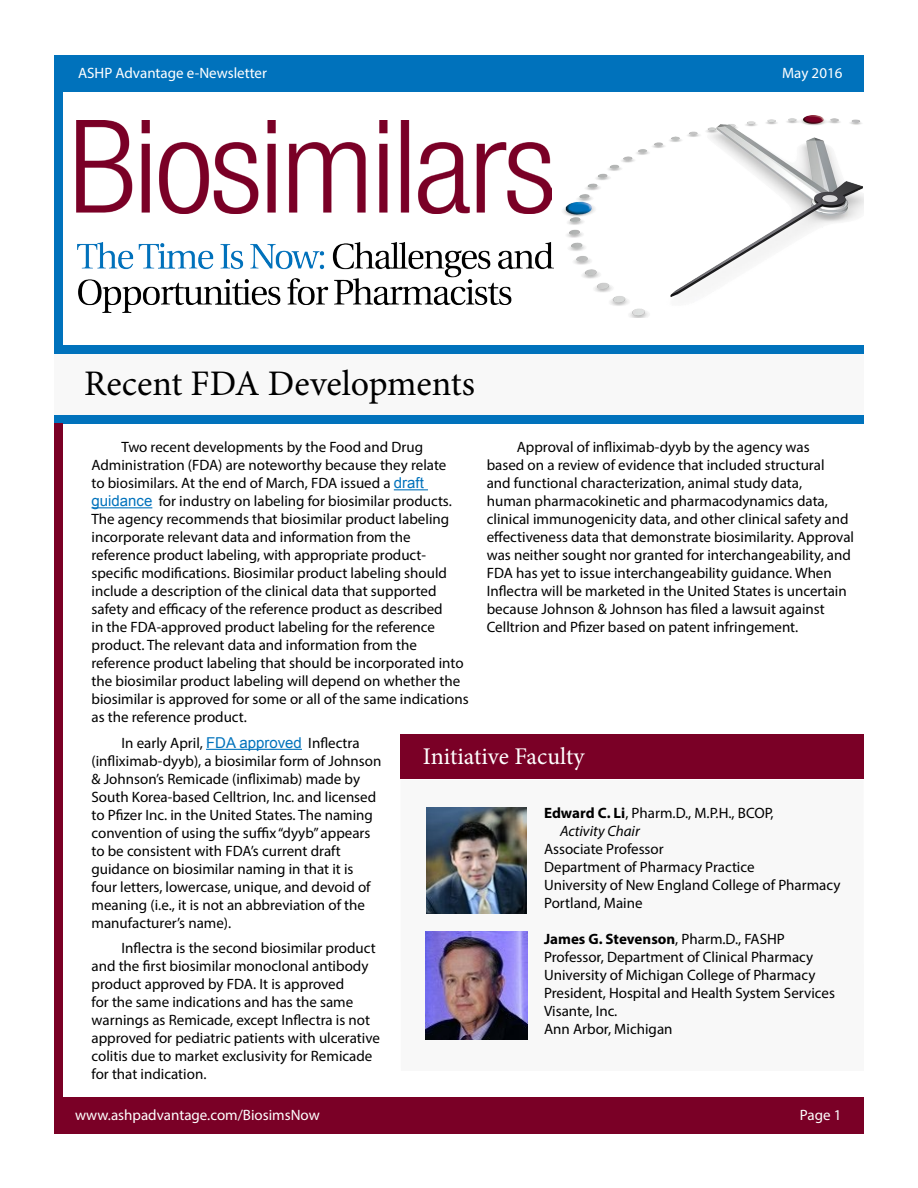
<style>
.page{position:relative;width:918px;height:1188px;background:#fff}
.page>*{position:absolute;margin:0;border:0;box-sizing:border-box;transform-origin:0 0}
.t1{font:36px "Minion Pro";color:#000}
.t2{font:24px "Minion Pro";color:#fff}
.t3{font:15px/18px "Myriad Pro";color:#000}
.t4{font:15px "Myriad Pro";color:#fff}
.s1{font-family:"Arial";color:#0072bc}
.s2{font-weight:700}
.s3{font-style:italic}
</style>
<div class="page">
<img style="left:563px;top:116px;width:301px;height:201px">
<img style="left:76px;top:120px;width:475px;height:94px">
<img style="left:78px;top:243px;width:475px;height:70px">
<div style="left:54px;top:55px;width:810px;height:37px;background:#0072bc"></div>
<hr style="left:394px;top:489px;width:34px;height:1px;background:#0072bc">
<hr style="left:92px;top:507px;width:60px;height:1px;background:#0072bc">
<hr style="left:206px;top:749px;width:96px;height:1px;background:#0072bc">
<div style="left:54px;top:354px;width:810px;height:61px;background:#f8f8f8"></div>
<div style="left:63px;top:345px;width:801px;height:9px;background:#0072bc"></div>
<div style="left:54px;top:415px;width:810px;height:9px;background:#0072bc"></div>
<div style="left:54px;top:1097px;width:810px;height:37px;background:#7a0026"></div>
<div style="left:54px;top:92px;width:9px;height:262px;background:#0072bc"></div>
<div style="left:54px;top:424px;width:9px;height:673px;background:#7a0026"></div>
<div style="left:400px;top:734px;width:464px;height:44px;background:#7a0026"></div>
<div style="left:400px;top:780px;width:464px;height:291px;background:#f8f8f8"></div>
<img style="left:426px;top:807px;width:101px;height:107px">
<img style="left:425px;top:931px;width:103px;height:109px">
<p class="t4" style="left:78px;top:63px;width:191px">ASHP Advantage e-Newsletter</p>
<p class="t4" style="left:782px;top:63px;width:62px">May 2016</p>
<h1 class="t1" style="left:84px;top:360px;width:393px">Recent FDA Developments</h1>
<p class="t3" style="left:487px;top:438px;width:369px;text-indent:30px">Approval of infliximab-dyyb by the agency was<br>based on a review of evidence that included structural<br>and functional characterization, animal study data,<br>human pharmacokinetic and pharmacodynamics data, clinical immunogenicity data, and other clinical safety and effectiveness data that demonstrate biosimilarity. Approval was neither sought nor granted for interchangeability, and FDA has yet to issue interchangeability guidance. When Inflectra will be marketed in the United States is uncertain because Johnson &amp; Johnson has filed a lawsuit against Celltrion and Pfizer based on patent infringement.</p>
<p class="t3" style="left:92px;top:438px;width:379px;text-indent:30px">Two recent developments by the Food and Drug Administration (FDA) are noteworthy because they relate<br>to biosimilars. At the end of March, FDA issued a <span class="s1">draft guidance</span> for industry on labeling for biosimilar products.<br>The agency recommends that biosimilar product labeling incorporate relevant data and information from the reference product labeling, with appropriate product&shy;specific modifications. Biosimilar product labeling should include a description of the clinical data that supported safety and efficacy of the reference product as described<br>in the FDA-approved product labeling for the reference product. The relevant data and information from the reference product labeling that should be incorporated into the biosimilar product labeling will depend on whether the biosimilar is approved for some or all of the same indications as the reference product.</p>
<p class="t3" style="left:92px;top:733px;width:291px;text-indent:30px">In early April, <span class="s1">FDA approved</span> Inflectra (infliximab-dyyb), a biosimilar form of Johnson &amp; Johnson’s Remicade (infliximab) made by South Korea-based Celltrion, Inc. and licensed to Pfizer Inc. in the United States. The naming convention of using the suffix “dyyb” appears to be consistent with FDA’s current draft guidance on biosimilar naming in that it is four letters, lowercase, unique, and devoid of meaning (i.e., it is not an abbreviation of the manufacturer’s name).</p>
<p class="t3" style="left:92px;top:939px;width:290px;text-indent:30px">Inflectra is the second biosimilar product and the first biosimilar monoclonal antibody product approved by FDA. It is approved<br>for the same indications and has the same warnings as Remicade, except Inflectra is not approved for pediatric patients with ulcerative colitis due to market exclusivity for Remicade for that indication.</p>
<h2 class="t2" style="left:423px;top:741px;width:163px">Initiative Faculty</h2>
<p class="t3" style="left:560px;top:804px;width:215px;text-indent:-16px"><span class="s2">Edward C. Li</span>, Pharm.D., M.P.H., BCOP,<br><span class="s3">Activity Chair</span></p>
<p class="t3" style="left:544px;top:840px;width:298px">Associate Professor<br>Department of Pharmacy Practice<br>University of New England College of Pharmacy<br>Portland, Maine</p>
<p class="t3" style="left:544px;top:930px;width:292px"><span class="s2">James G. Stevenson</span>, Pharm.D., FASHP Professor, Department of Clinical Pharmacy University of Michigan College of Pharmacy President, Hospital and Health System Services Visante, Inc.<br>Ann Arbor, Michigan</p>
<p class="t4" style="left:75px;top:1106px;width:246px">www.ashpadvantage.com/BiosimsNow</p>
<p class="t4" style="left:800px;top:1106px;width:43px">Page 1</p>
</div>
